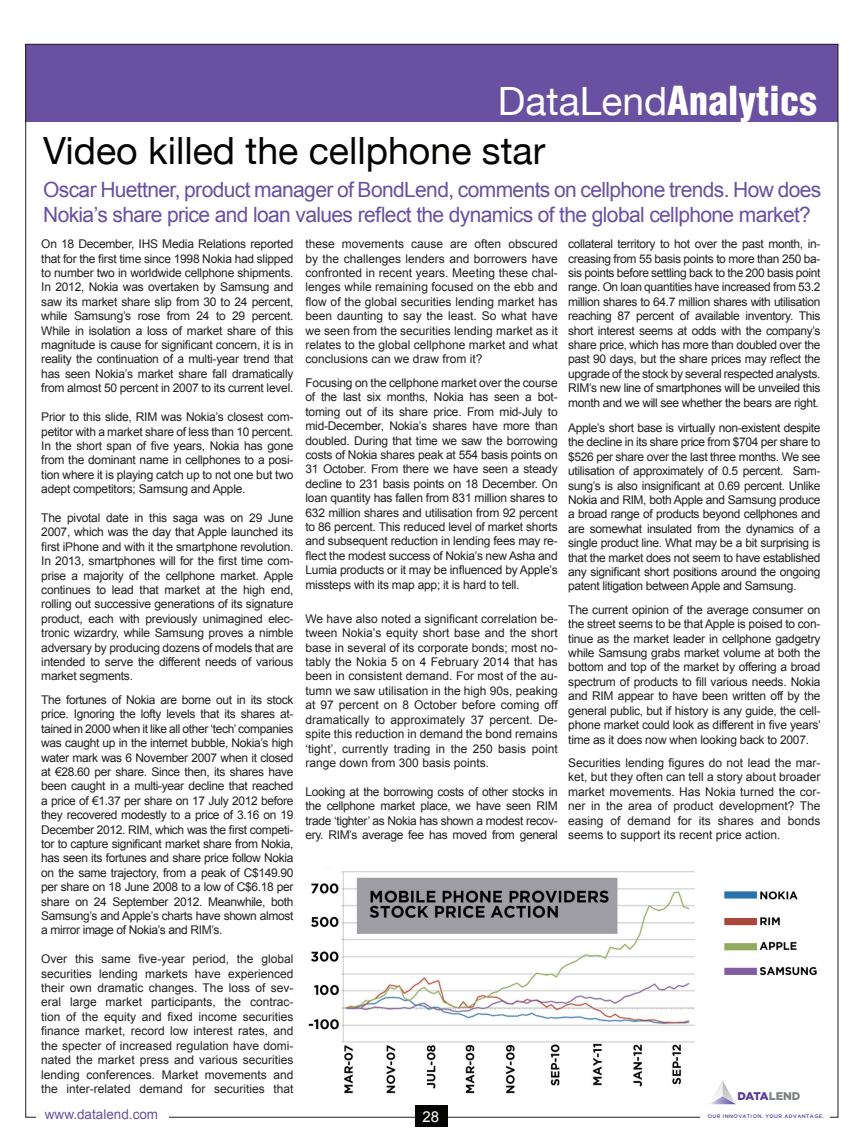
<style>
.page{position:relative;width:864px;height:1136px;background:#fff}
.page>*{position:absolute;margin:0;border:0;box-sizing:border-box;transform-origin:0 0}
.t1{font:900 condensed 39px "Helvetica LT";color:#fff}
.t2{font:37.5px "Helvetica Neue";color:#040503}
.t3{font:21px/25.2px "Arial";letter-spacing:-.03em;color:#6a50a1}
.t4{font:15px "Arial";color:#fff}
.t5{font:13.5px "Arial";color:#6a51a1}
.t6{font:12px/14.4px "Arial";letter-spacing:-.02em;color:#231f20;text-align:justify}
.t7{font:900 11.1px "Gotham";color:#543f99}
.t8{font:500 5.1px "Gotham";letter-spacing:.075em;color:#543f99}
.s1{font-family:"Helvetica Neue";font-weight:400;font-stretch:normal}
.s2{color:#808385}
</style>
<div class="page">
<div style="left:26px;top:44px;width:811px;height:77px;background:#6a50a1"></div>
<img style="left:308px;top:867px;width:509px;height:227px">
<div style="left:415px;top:1105px;width:32px;height:21px;background:#040503"></div>
<div style="left:700px;top:1089px;width:129px;height:46px;background:#fff"></div>
<svg style="left:708px;top:1080px;width:27px;height:24px"></svg>
<h1 class="t1" style="left:497px;top:76px;width:320px"><span class="s1">DataLend</span>Analytics</h1>
<h2 class="t2" style="left:43px;top:118px;width:503px">Video killed the cellphone star</h2>
<h3 class="t3" style="left:43px;top:177px;width:779px">Oscar Huettner, product manager of BondLend, comments on cellphone trends. How does<br>Nokia’s share price and loan values reflect the dynamics of the global cellphone market?</h3>
<p class="t6" style="left:41px;top:237px;width:253px">On 18 December, IHS Media Relations reported that for the first time since 1998 Nokia had slipped to number two in worldwide cellphone shipments.<br>In 2012, Nokia was overtaken by Samsung and saw its market share slip from 30 to 24 percent, while Samsung’s rose from 24 to 29 percent.<br>While in isolation a loss of market share of this magnitude is cause for significant concern, it is in reality the continuation of a multi-year trend that has seen Nokia’s market share fall dramatically from almost 50 percent in 2007 to its current level.</p>
<p class="t6" style="left:41px;top:410px;width:253px">Prior to this slide, RIM was Nokia’s closest com&shy;petitor with a market share of less than 10 percent.<br>In the short span of five years, Nokia has gone from the dominant name in cellphones to a posi&shy;tion where it is playing catch up to not one but two adept competitors; Samsung and Apple.</p>
<p class="t6" style="left:41px;top:510px;width:253px">The pivotal date in this saga was on 29 June 2007, which was the day that Apple launched its first iPhone and with it the smartphone revolution.<br>In 2013, smartphones will for the first time com&shy;prise a majority of the cellphone market. Apple continues to lead that market at the high end, rolling out successive generations of its signature product, each with previously unimagined elec&shy;tronic wizardry, while Samsung proves a nimble adversary by producing dozens of models that are intended to serve the different needs of various market segments.</p>
<p class="t6" style="left:41px;top:692px;width:253px">The fortunes of Nokia are borne out in its stock price. Ignoring the lofty levels that its shares at&shy;tained in 2000 when it like all other ‘tech’ companies was caught up in the internet bubble, Nokia’s high water mark was 6 November 2007 when it closed at €28.60 per share. Since then, its shares have been caught in a multi-year decline that reached a price of €1.37 per share on 17 July 2012 before they recovered modestly to a price of 3.16 on 19<br>December 2012. RIM, which was the first competi&shy;tor to capture significant market share from Nokia, has seen its fortunes and share price follow Nokia on the same trajectory, from a peak of C$149.90 per share on 18 June 2008 to a low of C$6.18 per share on 24 September 2012. Meanwhile, both Samsung’s and Apple’s charts have shown almost a mirror image of Nokia’s and RIM’s.</p>
<p class="t6" style="left:41px;top:951px;width:253px">Over this same five-year period, the global securities lending markets have experienced their own dramatic changes. The loss of sev&shy;eral large market participants, the contrac&shy;tion of the equity and fixed income securities finance market, record low interest rates, and the specter of increased regulation have domi&shy;nated the market press and various securities lending conferences. Market movements and the inter-related demand for securities that</p>
<p class="t6" style="left:305px;top:237px;width:254px">these movements cause are often obscured by the challenges lenders and borrowers have confronted in recent years. Meeting these chal&shy;lenges while remaining focused on the ebb and flow of the global securities lending market has been daunting to say the least. So what have we seen from the securities lending market as it relates to the global cellphone market and what conclusions can we draw from it?</p>
<p class="t6" style="left:305px;top:375px;width:253px">Focusing on the cellphone market over the course of the last six months, Nokia has seen a bot&shy;toming out of its share price. From mid-July to mid-December, Nokia’s shares have more than doubled. During that time we saw the borrowing costs of Nokia shares peak at 554 basis points on 31 October. From there we have seen a steady decline to 231 basis points on 18 December. On loan quantity has fallen from 831 million shares to 632 million shares and utilisation from 92 percent to 86 percent. This reduced level of market shorts and subsequent reduction in lending fees may re&shy;flect the modest success of Nokia’s new Asha and Lumia products or it may be influenced by Apple’s missteps with its map app; it is hard to tell.</p>
<p class="t6" style="left:305px;top:611px;width:254px">We have also noted a significant correlation be&shy;tween Nokia’s equity short base and the short base in several of its corporate bonds; most no&shy;tably the Nokia 5 on 4 February 2014 that has been in consistent demand. For most of the au&shy;tumn we saw utilisation in the high 90s, peaking at 97 percent on 8 October before coming off dramatically to approximately 37 percent. De&shy;spite this reduction in demand the bond remains ‘tight’, currently trading in the 250 basis point range down from 300 basis points.</p>
<p class="t6" style="left:305px;top:784px;width:253px">Looking at the borrowing costs of other stocks in the cellphone market place, we have seen RIM trade ‘tighter’ as Nokia has shown a modest recov&shy;ery. RIM’s average fee has moved from general</p>
<p class="t5" style="left:45px;top:1105px;width:115px">www.datalend.com</p>
<p class="t4" style="left:422px;top:1106px;width:18px">28</p>
<p class="t6" style="left:568px;top:237px;width:253px">collateral territory to hot over the past month, in&shy;creasing from 55 basis points to more than 250 ba&shy;sis points before settling back to the 200 basis point range. On loan quantities have increased from 53.2 million shares to 64.7 million shares with utilisation reaching 87 percent of available inventory. This short interest seems at odds with the company’s share price, which has more than doubled over the past 90 days, but the share prices may reflect the upgrade of the stock by several respected analysts.<br>RIM’s new line of smartphones will be unveiled this month and we will see whether the bears are right.</p>
<p class="t6" style="left:568px;top:420px;width:253px">Apple’s short base is virtually non-existent despite the decline in its share price from $704 per share to $526 per share over the last three months. We see utilisation of approximately of 0.5 percent. Sam&shy;sung’s is also insignificant at 0.69 percent. Unlike Nokia and RIM, both Apple and Samsung produce a broad range of products beyond cellphones and are somewhat insulated from the dynamics of a single product line. What may be a bit surprising is that the market does not seem to have established any significant short positions around the ongoing patent litigation between Apple and Samsung.</p>
<p class="t6" style="left:568px;top:602px;width:254px">The current opinion of the average consumer on the street seems to be that Apple is poised to con&shy;tinue as the market leader in cellphone gadgetry while Samsung grabs market volume at both the bottom and top of the market by offering a broad spectrum of products to fill various needs. Nokia and RIM appear to have been written off by the general public, but if history is any guide, the cell&shy;phone market could look as different in five years’ time as it does now when looking back to 2007.</p>
<p class="t6" style="left:568px;top:755px;width:253px">Securities lending figures do not lead the mar&shy;ket, but they often can tell a story about broader market movements. Has Nokia turned the cor&shy;ner in the area of product development? The easing of demand for its shares and bonds seems to support its recent price action.</p>
<p class="t7" style="left:737px;top:1088px;width:64px">DATA<span class="s2">LEND</span></p>
<p class="t8" style="left:707px;top:1112px;width:117px">OUR INNOVATION. YOUR ADVANTAGE.</p>
</div>
